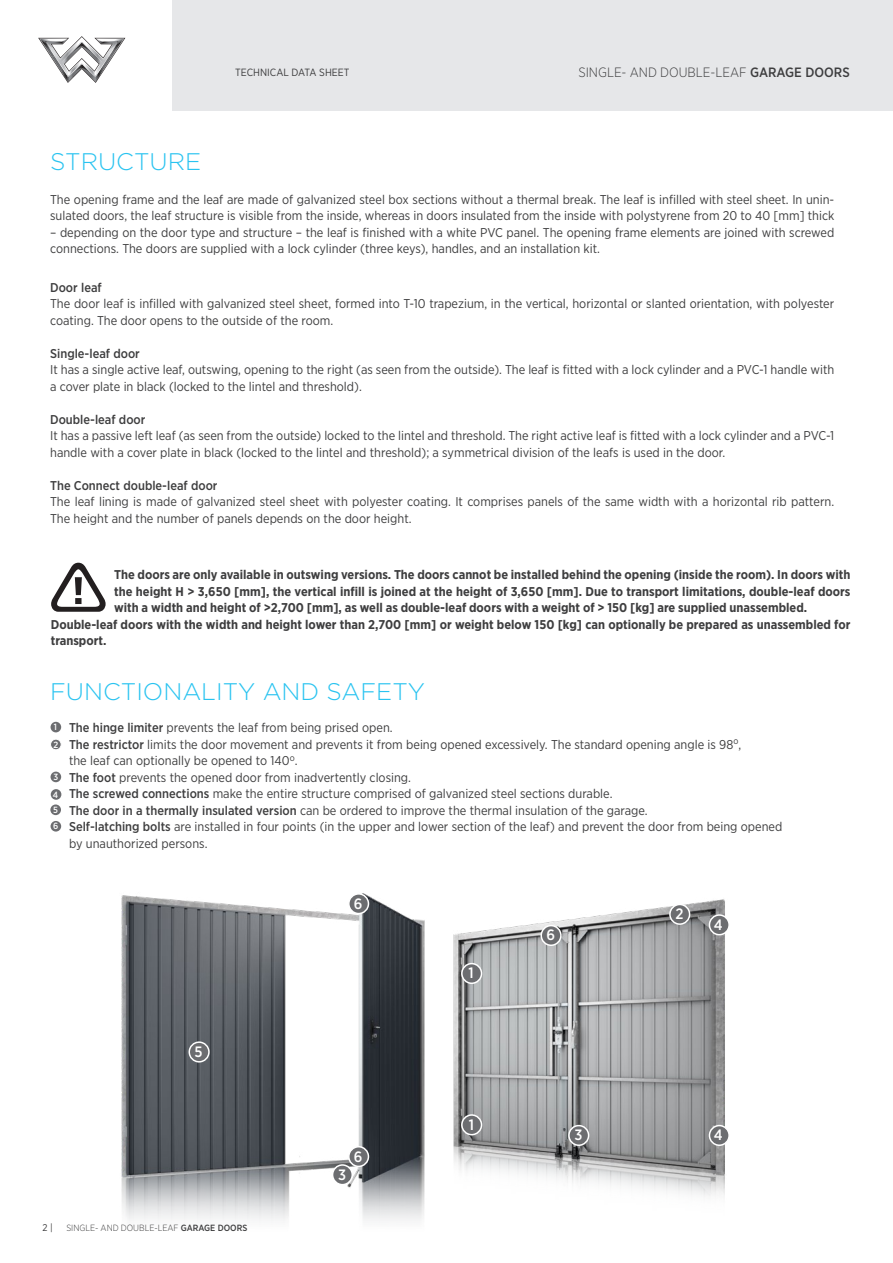
<style>
.page{position:relative;width:893px;height:1263px;background:#fff}
.page>*{position:absolute;margin:0;border:0;box-sizing:border-box;transform-origin:0 0}
.LIGHT_OK{font:300 24px "Gotham";color:#29c3f0}
.t1{font:500 15px "Gotham Narrow";color:#fff}
.t2{font:300 13.5px "Gotham Narrow";color:#3e3e3f}
.t3{font:12.75px/16.5px "Gotham Narrow";color:#3e3e3f}
.t4{font:700 12.75px/16.5px "Gotham Narrow";color:#3e3e3f;text-align:justify}
.t5{font:500 12.75px "Gotham Narrow";color:#3e3e3f}
.t6{font:10.5px "Gotham Narrow";color:#3e3e3f}
.t7{font:9.75px "Gotham Narrow";color:#3e3e3f}
.t8{font:300 9px "Gotham Narrow";color:#3e3e3f}
.t9{font:500 9px "Gotham Narrow";color:#fff}
.s1{font-weight:500}
</style>
<div class="page">
<div style="left:172px;top:0;width:721px;height:111px;background:#e6e7e9"></div>
<svg style="left:38px;top:36px;width:87px;height:47px"></svg>
<div style="left:51px;top:722px;width:10px;height:10px;background:#6c6d70;border-radius:50%"></div>
<div style="left:51px;top:739px;width:10px;height:11px;background:#6c6d70;border-radius:50%"></div>
<div style="left:50px;top:739px;width:12px;height:11px;border:1px solid #fff;border-radius:50%"></div>
<div style="left:51px;top:772px;width:10px;height:10px;background:#6c6d70;border-radius:50%"></div>
<div style="left:51px;top:789px;width:10px;height:11px;background:#6c6d70;border-radius:50%"></div>
<div style="left:50px;top:804px;width:11px;height:11px;background:#6c6d70;border-radius:50%"></div>
<div style="left:51px;top:821px;width:10px;height:10px;background:#6c6d70;border-radius:50%"></div>
<svg style="left:51px;top:563px;width:55px;height:49px"></svg>
<img style="left:533px;top:899px;width:192px;height:298px">
<img style="left:121px;top:893px;width:412px;height:328px">
<div style="left:462px;top:1115px;width:19px;height:20px;background:#6c6d70;border-radius:50%"></div>
<div style="left:461px;top:1114px;width:21px;height:21px;border:2px solid #fff;border-radius:50%"></div>
<div style="left:462px;top:964px;width:19px;height:19px;background:#6c6d70;border-radius:50%"></div>
<div style="left:461px;top:963px;width:21px;height:21px;border:2px solid #fff;border-radius:50%"></div>
<div style="left:670px;top:904px;width:20px;height:20px;background:#6c6d70;border-radius:50%"></div>
<div style="left:669px;top:904px;width:21px;height:21px;border:2px solid #fff;border-radius:50%"></div>
<div style="left:333px;top:1165px;width:19px;height:19px;background:#6c6d70;border-radius:50%"></div>
<div style="left:332px;top:1164px;width:21px;height:21px;border:2px solid #fff;border-radius:50%"></div>
<div style="left:569px;top:1125px;width:20px;height:20px;background:#6c6d70;border-radius:50%"></div>
<div style="left:568px;top:1125px;width:21px;height:21px;border:2px solid #fff;border-radius:50%"></div>
<div style="left:709px;top:915px;width:20px;height:20px;background:#6c6d70;border-radius:50%"></div>
<div style="left:709px;top:914px;width:21px;height:21px;border:2px solid #fff;border-radius:50%"></div>
<div style="left:709px;top:1125px;width:20px;height:20px;background:#6c6d70;border-radius:50%"></div>
<div style="left:709px;top:1125px;width:21px;height:21px;border:2px solid #fff;border-radius:50%"></div>
<div style="left:189px;top:1042px;width:20px;height:20px;background:#6c6d70;border-radius:50%"></div>
<div style="left:189px;top:1041px;width:21px;height:21px;border:2px solid #fff;border-radius:50%"></div>
<div style="left:349px;top:1147px;width:19px;height:19px;background:#6c6d70;border-radius:50%"></div>
<div style="left:348px;top:1146px;width:21px;height:21px;border:2px solid #fff;border-radius:50%"></div>
<div style="left:541px;top:926px;width:20px;height:19px;background:#6c6d70;border-radius:50%"></div>
<div style="left:540px;top:925px;width:22px;height:21px;border:2px solid #fff;border-radius:50%"></div>
<div style="left:349px;top:894px;width:19px;height:19px;background:#6c6d70;border-radius:50%"></div>
<div style="left:348px;top:893px;width:21px;height:21px;border:2px solid #fff;border-radius:50%"></div>
<p class="LIGHT_OK" style="left:50px;top:146px;width:153px">STRUCTURE</p>
<p class="t6" style="left:235px;top:66px;width:116px">TECHNICAL DATA SHEET</p>
<p class="t2" style="left:578px;top:64px;width:273px">SINGLE- AND DOUBLE-LEAF <span class="s1">GARAGE DOORS</span></p>
<p class="t3" style="left:50px;top:191px;width:786px">The opening frame and the leaf are made of galvanized steel box sections without a thermal break. The leaf is infilled with steel sheet. In unin&shy;sulated doors, the leaf structure is visible from the inside, whereas in doors insulated from the inside with polystyrene from 20 to 40 [mm] thick</p>
<p class="t3" style="left:50px;top:224px;width:786px">– depending on the door type and structure – the leaf is finished with a white PVC panel. The opening frame elements are joined with screwed connections. The doors are supplied with a lock cylinder (three keys), handles, and an installation kit.</p>
<p class="t5" style="left:50px;top:279px;width:53px">Door leaf</p>
<p class="t3" style="left:50px;top:295px;width:786px">The door leaf is infilled with galvanized steel sheet, formed into T-10 trapezium, in the vertical, horizontal or slanted orientation, with polyester coating. The door opens to the outside of the room.</p>
<p class="t5" style="left:50px;top:345px;width:91px">Single-leaf door</p>
<p class="t3" style="left:50px;top:361px;width:786px">It has a single active leaf, outswing, opening to the right (as seen from the outside). The leaf is fitted with a lock cylinder and a PVC-1 handle with a cover plate in black (locked to the lintel and threshold).</p>
<p class="t5" style="left:50px;top:411px;width:97px">Double-leaf door</p>
<p class="t3" style="left:50px;top:427px;width:786px">It has a passive left leaf (as seen from the outside) locked to the lintel and threshold. The right active leaf is fitted with a lock cylinder and a PVC-1 handle with a cover plate in black (locked to the lintel and threshold); a symmetrical division of the leafs is used in the door.</p>
<p class="t5" style="left:50px;top:477px;width:169px">The Connect double-leaf door</p>
<p class="t3" style="left:50px;top:493px;width:785px">The leaf lining is made of galvanized steel sheet with polyester coating. It comprises panels of the same width with a horizontal rib pattern.<br>The height and the number of panels depends on the door height.</p>
<p class="t4" style="left:114px;top:566px;width:738px">The doors are only available in outswing versions. The doors cannot be installed behind the opening (inside the room). In doors with the height H &gt; 3,650 [mm], the vertical infill is joined at the height of 3,650 [mm]. Due to transport limitations, double-leaf doors with a width and height of &gt;2,700 [mm], as well as double-leaf doors with a weight of &gt; 150 [kg] are supplied unassembled.</p>
<p class="t4" style="left:51px;top:616px;width:801px">Double-leaf doors with the width and height lower than 2,700 [mm] or weight below 150 [kg] can optionally be prepared as unassembled for transport.</p>
<p class="LIGHT_OK" style="left:50px;top:676px;width:376px">FUNCTIONALITY AND SAFETY</p>
<p class="t3" style="left:69px;top:719px;width:325px"><span class="s1">The hinge limiter</span> prevents the leaf from being prised open.</p>
<p class="t3" style="left:69px;top:735px;width:674px"><span class="s1">The restrictor</span> limits the door movement and prevents it from being opened excessively. The standard opening angle is 98<sup>o</sup>, the leaf can optionally be opened to 140<sup>o</sup>.</p>
<p class="t3" style="left:69px;top:768px;width:344px"><span class="s1">The foot</span> prevents the opened door from inadvertently closing.</p>
<p class="t3" style="left:69px;top:785px;width:545px"><span class="s1">The screwed connections</span> make the entire structure comprised of galvanized steel sections durable.</p>
<p class="t3" style="left:69px;top:801px;width:580px"><span class="s1">The door in a thermally insulated version</span> can be ordered to improve the thermal insulation of the garage.</p>
<p class="t3" style="left:69px;top:818px;width:715px"><span class="s1">Self-latching bolts</span> are installed in four points (in the upper and lower section of the leaf) and prevent the door from being opened by unauthorized persons.</p>
<p class="t9" style="left:54px;top:721px;width:5px">1</p>
<p class="t9" style="left:53px;top:739px;width:6px">2</p>
<p class="t9" style="left:53px;top:771px;width:6px">3</p>
<p class="t9" style="left:53px;top:789px;width:7px">4</p>
<p class="t9" style="left:53px;top:804px;width:6px">5</p>
<p class="t9" style="left:53px;top:820px;width:7px">6</p>
<p class="t1" style="left:194px;top:1042px;width:10px">5</p>
<p class="t7" style="left:43px;top:1221px;width:12px">2 |</p>
<p class="t8" style="left:66px;top:1222px;width:182px">SINGLE- AND DOUBLE-LEAF <span class="s1">GARAGE DOORS</span></p>
<p class="t1" style="left:354px;top:894px;width:10px">6</p>
<p class="t1" style="left:338px;top:1165px;width:9px">3</p>
<p class="t1" style="left:354px;top:1147px;width:10px">6</p>
<p class="t1" style="left:468px;top:964px;width:7px">1</p>
<p class="t1" style="left:469px;top:1115px;width:7px">1</p>
<p class="t1" style="left:546px;top:926px;width:10px">6</p>
<p class="t1" style="left:575px;top:1125px;width:9px">3</p>
<p class="t1" style="left:676px;top:904px;width:10px">2</p>
<p class="t1" style="left:714px;top:915px;width:10px">4</p>
<p class="t1" style="left:714px;top:1125px;width:10px">4</p>
</div>
